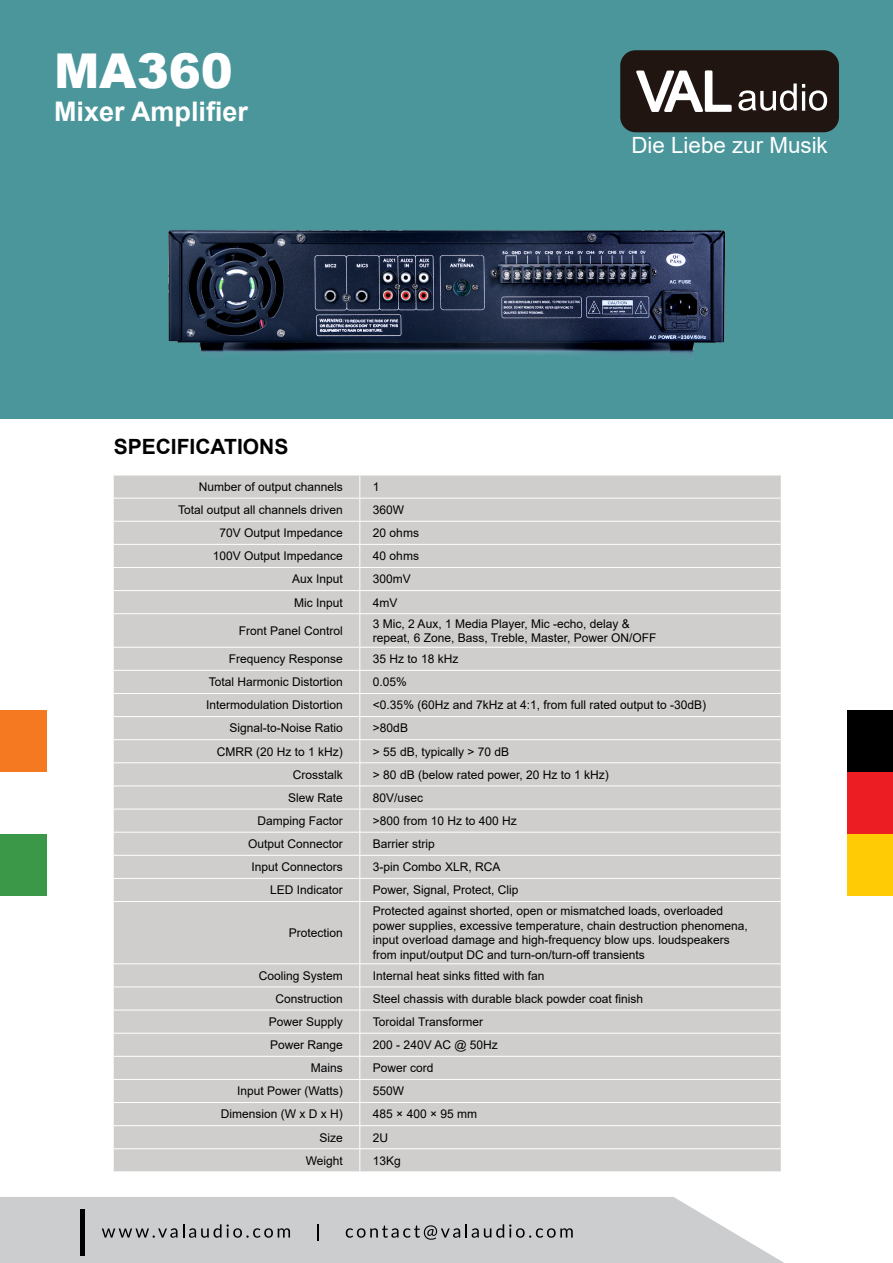
<style>
.page{position:relative;width:893px;height:1263px;background:#fff}
.page>*{position:absolute;margin:0;border:0;box-sizing:border-box;transform-origin:0 0}
.t1{font:900 48px "Arial";color:#fff}
.t2{font:700 27px "Arial";color:#fff}
.t3{font:22.35px "Arial";color:#fff}
.t4{font:700 21px "Arial";color:#000}
.t5{font:12px/14.4px "Arial";color:#000}
</style>
<div class="page">
<div style="left:0;top:0;width:893px;height:418px;background:#4a969b"></div>
<div style="left:114px;top:476px;width:667px;height:695px;background:#cfcecd"></div>
<div style="left:360px;top:648px;width:421px;height:207px;background:#cfcecd"></div>
<div style="left:360px;top:856px;width:421px;height:130px;background:#cfcecd"></div>
<div style="left:360px;top:987px;width:421px;height:161px;background:#cfcecd"></div>
<hr style="left:114px;top:498px;width:246px;height:1px;background:#fff">
<hr style="left:360px;top:498px;width:421px;height:1px;background:#fff">
<hr style="left:114px;top:521px;width:246px;height:1px;background:#fff">
<hr style="left:360px;top:521px;width:421px;height:1px;background:#fff">
<hr style="left:114px;top:544px;width:246px;height:1px;background:#fff">
<hr style="left:360px;top:544px;width:421px;height:1px;background:#fff">
<hr style="left:114px;top:567px;width:246px;height:1px;background:#fff">
<hr style="left:360px;top:567px;width:421px;height:1px;background:#fff">
<hr style="left:114px;top:590px;width:246px;height:1px;background:#fff">
<hr style="left:360px;top:590px;width:421px;height:1px;background:#fff">
<svg style="left:359px;top:475px;width:1px;height:138px"></svg>
<hr style="left:114px;top:613px;width:246px;height:1px;background:#fff">
<hr style="left:360px;top:613px;width:421px;height:1px;background:#fff">
<hr style="left:359px;top:614px;width:1px;height:33px;background:#fff">
<hr style="left:114px;top:647px;width:246px;height:1px;background:#fff">
<hr style="left:360px;top:647px;width:421px;height:1px;background:#fff">
<hr style="left:114px;top:670px;width:246px;height:1px;background:#fff">
<hr style="left:360px;top:670px;width:421px;height:1px;background:#fff">
<hr style="left:114px;top:693px;width:246px;height:1px;background:#fff">
<hr style="left:360px;top:693px;width:421px;height:1px;background:#fff">
<hr style="left:114px;top:716px;width:246px;height:1px;background:#fff">
<hr style="left:360px;top:716px;width:421px;height:1px;background:#fff">
<hr style="left:114px;top:739px;width:246px;height:1px;background:#fff">
<hr style="left:360px;top:739px;width:421px;height:1px;background:#fff">
<hr style="left:114px;top:762px;width:246px;height:1px;background:#fff">
<hr style="left:360px;top:762px;width:421px;height:1px;background:#fff">
<hr style="left:114px;top:785px;width:246px;height:1px;background:#fff">
<hr style="left:360px;top:785px;width:421px;height:1px;background:#fff">
<hr style="left:114px;top:809px;width:246px;height:1px;background:#fff">
<hr style="left:360px;top:809px;width:421px;height:1px;background:#fff">
<hr style="left:114px;top:832px;width:246px;height:1px;background:#fff">
<hr style="left:360px;top:832px;width:421px;height:1px;background:#fff">
<hr style="left:114px;top:855px;width:246px;height:1px;background:#fff">
<hr style="left:360px;top:855px;width:421px;height:1px;background:#fff">
<hr style="left:114px;top:878px;width:246px;height:1px;background:#fff">
<hr style="left:360px;top:878px;width:421px;height:1px;background:#fff">
<svg style="left:359px;top:648px;width:1px;height:253px"></svg>
<hr style="left:114px;top:901px;width:246px;height:1px;background:#fff">
<hr style="left:360px;top:901px;width:421px;height:1px;background:#fff">
<hr style="left:359px;top:902px;width:1px;height:61px;background:#fff">
<hr style="left:114px;top:963px;width:246px;height:1px;background:#fff">
<hr style="left:360px;top:963px;width:421px;height:1px;background:#fff">
<hr style="left:114px;top:986px;width:246px;height:1px;background:#fff">
<hr style="left:360px;top:986px;width:421px;height:1px;background:#fff">
<hr style="left:114px;top:1010px;width:246px;height:1px;background:#fff">
<hr style="left:360px;top:1010px;width:421px;height:1px;background:#fff">
<hr style="left:114px;top:1033px;width:246px;height:1px;background:#fff">
<hr style="left:360px;top:1033px;width:421px;height:1px;background:#fff">
<hr style="left:114px;top:1056px;width:246px;height:1px;background:#fff">
<hr style="left:360px;top:1056px;width:421px;height:1px;background:#fff">
<hr style="left:114px;top:1079px;width:246px;height:1px;background:#fff">
<hr style="left:360px;top:1079px;width:421px;height:1px;background:#fff">
<hr style="left:114px;top:1102px;width:246px;height:1px;background:#fff">
<hr style="left:360px;top:1102px;width:421px;height:1px;background:#fff">
<hr style="left:114px;top:1125px;width:246px;height:1px;background:#fff">
<hr style="left:360px;top:1125px;width:421px;height:1px;background:#fff">
<hr style="left:114px;top:1148px;width:246px;height:1px;background:#fff">
<hr style="left:360px;top:1148px;width:421px;height:1px;background:#fff">
<svg style="left:359px;top:964px;width:1px;height:207px"></svg>
<svg style="left:0;top:1197px;width:784px;height:66px;background:#ced0d1"></svg>
<svg style="left:102px;top:1228px;width:75px;height:10px"></svg>
<svg style="left:183px;top:1224px;width:107px;height:14px"></svg>
<svg style="left:317px;top:1224px;width:2px;height:17px"></svg>
<svg style="left:346px;top:1224px;width:227px;height:16px;background:#a6a8a9"></svg>
<hr style="left:81px;top:1209px;width:4px;height:46px;background:#000">
<div style="left:1px;top:710px;width:46px;height:62px;background:#f47920"></div>
<div style="left:1px;top:834px;width:46px;height:62px;background:#3a9848"></div>
<div style="left:847px;top:710px;width:46px;height:62px;background:#000"></div>
<div style="left:847px;top:772px;width:46px;height:62px;background:#ed1d24"></div>
<div style="left:847px;top:834px;width:46px;height:62px;background:#ffcb05"></div>
<div style="left:620px;top:50px;width:219px;height:82px;background:#201511;border-radius:15px"></div>
<svg style="left:636px;top:70px;width:191px;height:42px"></svg>
<img style="left:169px;top:230px;width:555px;height:125px">
<h1 class="t1" style="left:54px;top:36px;width:180px">MA360</h1>
<h2 class="t2" style="left:54px;top:92px;width:196px">Mixer Amplifier</h2>
<h3 class="t4" style="left:114px;top:432px;width:176px">SPECIFICATIONS</h3>
<h3 class="t3" style="left:631px;top:130px;width:198px">Die Liebe zur Musik</h3>
<p class="t5" style="left:199px;top:479px;width:146px">Number of output channels</p>
<p class="t5" style="left:373px;top:479px;width:8px">1</p>
<p class="t5" style="left:178px;top:502px;width:166px">Total output all channels driven</p>
<p class="t5" style="left:373px;top:502px;width:33px">360W</p>
<p class="t5" style="left:219px;top:526px;width:125px">70V Output Impedance</p>
<p class="t5" style="left:373px;top:526px;width:48px">20 ohms</p>
<p class="t5" style="left:213px;top:549px;width:132px">100V Output Impedance</p>
<p class="t5" style="left:373px;top:549px;width:48px">40 ohms</p>
<p class="t5" style="left:292px;top:572px;width:52px">Aux Input</p>
<p class="t5" style="left:373px;top:572px;width:40px">300mV</p>
<p class="t5" style="left:294px;top:595px;width:50px">Mic Input</p>
<p class="t5" style="left:373px;top:595px;width:26px">4mV</p>
<p class="t5" style="left:239px;top:623px;width:106px">Front Panel Control</p>
<p class="t5" style="left:373px;top:616px;width:285px">3 Mic, 2 Aux, 1 Media Player, Mic -echo, delay &amp; repeat, 6 Zone, Bass, Treble, Master, Power ON/OFF</p>
<p class="t5" style="left:229px;top:652px;width:116px">Frequency Response</p>
<p class="t5" style="left:373px;top:652px;width:87px">35 Hz to 18 kHz</p>
<p class="t5" style="left:209px;top:675px;width:136px">Total Harmonic Distortion</p>
<p class="t5" style="left:373px;top:675px;width:36px">0.05%</p>
<p class="t5" style="left:206px;top:698px;width:138px">Intermodulation Distortion</p>
<p class="t5" style="left:373px;top:698px;width:335px">&lt;0.35% (60Hz and 7kHz at 4:1, from full rated output to -30dB)</p>
<p class="t5" style="left:229px;top:721px;width:115px">Signal-to-Noise Ratio</p>
<p class="t5" style="left:373px;top:721px;width:37px">&gt;80dB</p>
<p class="t5" style="left:217px;top:744px;width:128px">CMRR (20 Hz to 1 kHz)</p>
<p class="t5" style="left:373px;top:744px;width:138px">&gt; 55 dB, typically &gt; 70 dB</p>
<p class="t5" style="left:293px;top:767px;width:52px">Crosstalk</p>
<p class="t5" style="left:373px;top:767px;width:237px">&gt; 80 dB (below rated power, 20 Hz to 1 kHz)</p>
<p class="t5" style="left:288px;top:790px;width:56px">Slew Rate</p>
<p class="t5" style="left:373px;top:790px;width:52px">80V/usec</p>
<p class="t5" style="left:257px;top:813px;width:87px">Damping Factor</p>
<p class="t5" style="left:373px;top:813px;width:145px">&gt;800 from 10 Hz to 400 Hz</p>
<p class="t5" style="left:248px;top:836px;width:96px">Output Connector</p>
<p class="t5" style="left:373px;top:836px;width:64px">Barrier strip</p>
<p class="t5" style="left:251px;top:860px;width:93px">Input Connectors</p>
<p class="t5" style="left:373px;top:860px;width:129px">3-pin Combo XLR, RCA</p>
<p class="t5" style="left:270px;top:883px;width:74px">LED Indicator</p>
<p class="t5" style="left:373px;top:883px;width:147px">Power, Signal, Protect, Clip</p>
<p class="t5" style="left:289px;top:925px;width:56px">Protection</p>
<p class="t5" style="left:373px;top:904px;width:376px">Protected against shorted, open or mismatched loads, overloaded power supplies, excessive temperature, chain destruction phenomena, input overload damage and high-frequency blow ups. loudspeakers from input/output DC and turn-on/turn-off transients</p>
<p class="t5" style="left:259px;top:968px;width:86px">Cooling System</p>
<p class="t5" style="left:373px;top:968px;width:173px">Internal heat sinks fitted with fan</p>
<p class="t5" style="left:275px;top:991px;width:69px">Construction</p>
<p class="t5" style="left:373px;top:991px;width:272px">Steel chassis with durable black powder coat finish</p>
<p class="t5" style="left:269px;top:1014px;width:76px">Power Supply</p>
<p class="t5" style="left:373px;top:1014px;width:112px">Toroidal Transformer</p>
<p class="t5" style="left:270px;top:1037px;width:74px">Power Range</p>
<p class="t5" style="left:373px;top:1037px;width:126px">200 - 240V AC @ 50Hz</p>
<p class="t5" style="left:311px;top:1061px;width:34px">Mains</p>
<p class="t5" style="left:373px;top:1061px;width:62px">Power cord</p>
<p class="t5" style="left:237px;top:1084px;width:107px">Input Power (Watts)</p>
<p class="t5" style="left:373px;top:1084px;width:33px">550W</p>
<p class="t5" style="left:221px;top:1107px;width:124px">Dimension (W x D x H)</p>
<p class="t5" style="left:373px;top:1107px;width:106px">485 × 400 × 95 mm</p>
<p class="t5" style="left:319px;top:1130px;width:25px">Size</p>
<p class="t5" style="left:373px;top:1130px;width:17px">2U</p>
<p class="t5" style="left:306px;top:1153px;width:39px">Weight</p>
<p class="t5" style="left:373px;top:1153px;width:30px">13Kg</p>
</div>
